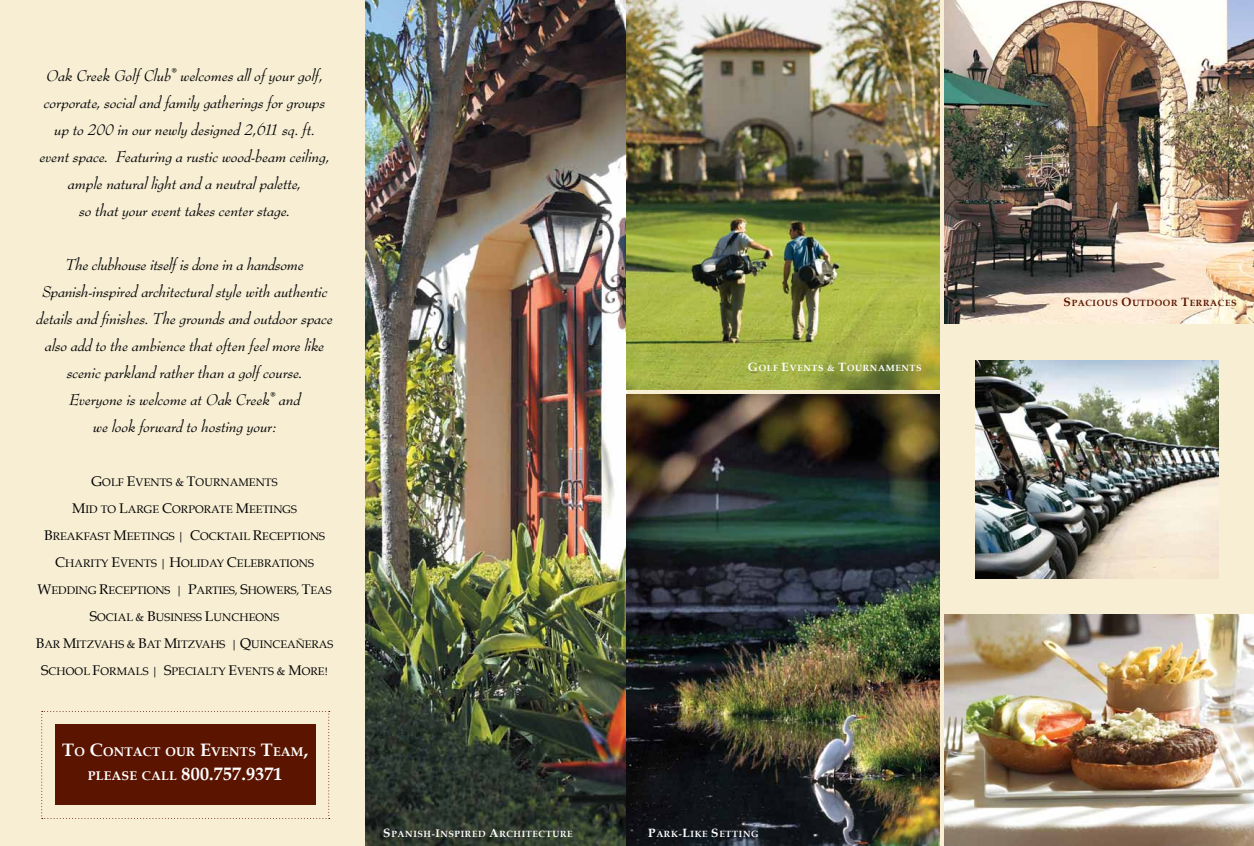
<style>
.page{position:relative;width:1254px;height:846px;background:#f7eed4}
.page>*{position:absolute;margin:0;border:0;box-sizing:border-box;transform-origin:0 0}
.t1{font:700 18px "Book Antiqua";letter-spacing:.01em;color:#fff}
.t2{font:italic 17px/27px "Bernhard Modern Std";color:#000;text-align:center}
.t3{font:700 12.6px "Book Antiqua";letter-spacing:.015em;color:#fff}
.t4{font:11px "Book Antiqua";letter-spacing:.01em;color:#000}
.t5{font:700 9px "Book Antiqua";letter-spacing:.07em;color:#fff}
.t6{font:700 9px "Book Antiqua";letter-spacing:.07em;color:#5a1400}
.s1{font-size:14px}
.s2{font-size:18px}
.s3{font-size:12.6px}
.s4{font-size:12px}
.s5{font-size:11px}
</style>
<div class="page">
<img style="left:365px;top:0;width:261px;height:846px">
<svg style="left:41px;top:711px;width:289px;height:108px"></svg>
<div style="left:55px;top:724px;width:261px;height:82px;background:#5a1400"></div>
<img style="left:945px;top:614px;width:309px;height:232px">
<img style="left:627px;top:0;width:312px;height:389px">
<img style="left:945px;top:0;width:309px;height:324px">
<img style="left:975px;top:360px;width:243px;height:218px">
<img style="left:627px;top:395px;width:312px;height:451px">
<p class="t2" style="left:40px;top:62px;width:291px">Oak Creek Golf Club<sup>®</sup> welcomes all of your golf, corporate, social and family gatherings for groups up to 200 in our newly designed 2,611 sq. ft. event space. Featuring a rustic wood-beam ceiling, ample natural light and a neutral palette,<br>so that your event takes center stage.</p>
<p class="t2" style="left:36px;top:251px;width:298px">The clubhouse itself is done in a handsome Spanish-inspired architectural style with authentic details and finishes. The grounds and outdoor space also add to the ambience that often feel more like scenic parkland rather than a golf course.<br>Everyone is welcome at Oak Creek<sup>®</sup> and<br>we look forward to hosting your:</p>
<p class="t4" style="left:91px;top:475px;width:188px"><span class="s1">G</span>OLF <span class="s1">E</span>VENTS &amp; <span class="s1">T</span>OURNAMENTS</p>
<p class="t4" style="left:72px;top:502px;width:226px"><span class="s1">M</span>ID TO <span class="s1">L</span>ARGE <span class="s1">C</span>ORPORATE <span class="s1">M</span>EETINGS</p>
<p class="t4" style="left:44px;top:529px;width:283px"><span class="s1">B</span>REAKFAST <span class="s1">M</span>EETINGS | <span class="s1">C</span>OCKTAIL <span class="s1">R</span>ECEPTIONS</p>
<p class="t4" style="left:55px;top:556px;width:260px"><span class="s1">C</span>HARITY <span class="s1">E</span>VENTS | <span class="s1">H</span>OLIDAY <span class="s1">C</span>ELEBRATIONS</p>
<p class="t4" style="left:37px;top:583px;width:296px"><span class="s1">W</span>EDDING <span class="s1">R</span>ECEPTIONS | <span class="s1">P</span>ARTIES, <span class="s1">S</span>HOWERS, <span class="s1">T</span>EAS</p>
<p class="t4" style="left:90px;top:610px;width:191px"><span class="s1">S</span>OCIAL &amp; <span class="s1">B</span>USINESS <span class="s1">L</span>UNCHEONS</p>
<p class="t4" style="left:36px;top:637px;width:299px"><span class="s1">B</span>AR <span class="s1">M</span>ITZVAHS &amp; <span class="s1">B</span>AT <span class="s1">M</span>ITZVAHS | <span class="s1">Q</span>UINCEAÑERAS</p>
<p class="t4" style="left:41px;top:664px;width:288px"><span class="s1">S</span>CHOOL <span class="s1">F</span>ORMALS | <span class="s1">S</span>PECIALTY <span class="s1">E</span>VENTS &amp; <span class="s1">M</span>ORE!</p>
<p class="t3" style="left:62px;top:745px;width:247px"><span class="s2">T</span>O <span class="s2">C</span>ONTACT OUR <span class="s2">E</span>VENTS <span class="s2">T</span>EAM<span class="s2">,</span></p>
<p class="t1" style="left:88px;top:764px;width:196px"><span class="s3">PLEASE CALL</span> 800.757.9371</p>
<p class="t5" style="left:383px;top:828px;width:191px"><span class="s4">S</span>PANISH-<span class="s5">I</span>NSPIRED <span class="s4">A</span>RCHITECTURE</p>
<p class="t5" style="left:748px;top:363px;width:174px"><span class="s4">G</span>OLF <span class="s4">E</span>VENTS &amp; <span class="s4">T</span>OURNAMENTS</p>
<p class="t5" style="left:648px;top:828px;width:111px"><span class="s4">P</span>ARK-<span class="s4">L</span>IKE <span class="s4">S</span>ETTING</p>
<p class="t6" style="left:1064px;top:298px;width:174px"><span class="s4">S</span>PACIOUS <span class="s4">O</span>UTDOOR <span class="s4">T</span>ERRACES</p>
</div>
